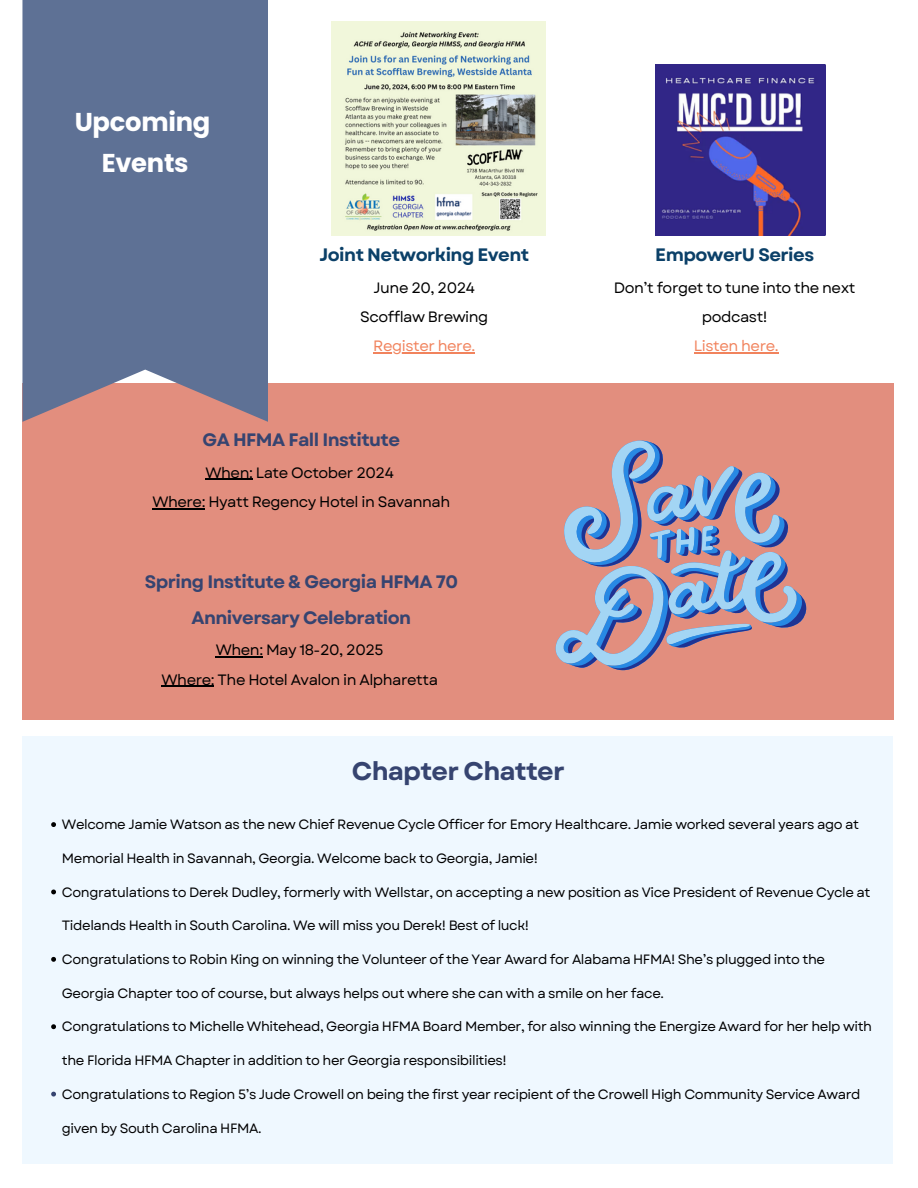
<style>
.page{position:relative;width:918px;height:1188px;background:#fff}
.page>*{position:absolute;margin:0;border:0;box-sizing:border-box;transform-origin:0 0}
.t1{font:700 25.8px/40.5px "Poppins";letter-spacing:-.01em;color:#fff;text-align:center}
.t2{font:700 25.5px "Garet";letter-spacing:-.03em;color:#364470}
.t3{font:700 18px/36px "Garet";letter-spacing:-.03em;color:#364470;text-align:center}
.t4{font:700 18px "Garet";letter-spacing:-.03em;color:#0b4068}
.t5{font:15px/29.2px "Garet";letter-spacing:-.03em;color:#000;text-align:center}
.t6{font:15px "Garet";letter-spacing:-.03em;color:#f1835d}
.t7{font:13.5px "Garet";letter-spacing:-.03em;color:#000}
.s1{color:#f1835d}
</style>
<div class="page">
<div style="left:22px;top:736px;width:871px;height:428px;background:#eff8ff"></div>
<div style="left:22px;top:383px;width:871px;height:337px;background:#e28e7e"></div>
<div style="left:22px;top:0;width:246px;height:422px;background:#5e7195"></div>
<img style="left:331px;top:22px;width:214px;height:214px">
<svg style="left:567px;top:442px;width:240px;height:228px"></svg>
<img style="left:656px;top:64px;width:170px;height:171px">
<svg style="left:51px;top:822px;width:5px;height:5px"></svg>
<svg style="left:51px;top:890px;width:5px;height:4px"></svg>
<svg style="left:51px;top:957px;width:5px;height:5px"></svg>
<svg style="left:51px;top:1024px;width:5px;height:5px"></svg>
<svg style="left:51px;top:1092px;width:5px;height:5px"></svg>
<hr style="left:694px;top:353px;width:84px;height:1px;background:#f1835d">
<hr style="left:373px;top:353px;width:102px;height:1px;background:#f1835d">
<hr style="left:216px;top:657px;width:47px;height:1px;background:#000">
<hr style="left:162px;top:686px;width:52px;height:1px;background:#000">
<hr style="left:206px;top:479px;width:47px;height:1px;background:#000">
<hr style="left:152px;top:508px;width:53px;height:1px;background:#000">
<h1 class="t1" style="left:75px;top:102px;width:137px">Upcoming<br>Events</h1>
<p class="t4" style="left:319px;top:242px;width:211px">Joint Networking Event</p>
<p class="t5" style="left:360px;top:273px;width:130px">June 20, 2024<br>Scofflaw Brewing</p>
<p class="t6" style="left:373px;top:335px;width:104px">Register here.</p>
<p class="t3" style="left:203px;top:422px;width:199px">GA HFMA Fall Institute</p>
<p class="t5" style="left:152px;top:458px;width:299px">When: Late October 2024<br>Where: Hyatt Regency Hotel in Savannah</p>
<p class="t3" style="left:145px;top:564px;width:315px">Spring Institute &amp; Georgia HFMA 70<br>Anniversary Celebration</p>
<p class="t5" style="left:162px;top:636px;width:278px">When: May 18-20, 2025<br>Where: The Hotel Avalon in Alpharetta</p>
<p class="t4" style="left:655px;top:242px;width:160px">EmpowerU Series</p>
<p class="t5" style="left:614px;top:273px;width:243px">Don’t forget to tune into the next podcast!<br><span class="s1">Listen here.</span></p>
<h1 class="t2" style="left:352px;top:753px;width:214px">Chapter Chatter</h1>
<h2 class="t7" style="left:62px;top:815px;width:799px">Welcome Jamie Watson as the new Chief Revenue Cycle Officer for Emory Healthcare. Jamie worked several years ago at</h2>
<h2 class="t7" style="left:62px;top:849px;width:478px">Memorial Health in Savannah, Georgia. Welcome back to Georgia, Jamie!</h2>
<h3 class="t7" style="left:62px;top:882px;width:810px">Congratulations to Derek Dudley, formerly with Wellstar, on accepting a new position as Vice President of Revenue Cycle at</h3>
<h3 class="t7" style="left:62px;top:916px;width:469px">Tidelands Health in South Carolina. We will miss you Derek! Best of luck!</h3>
<h3 class="t7" style="left:62px;top:950px;width:765px">Congratulations to Robin King on winning the Volunteer of the Year Award for Alabama HFMA! She’s plugged into the</h3>
<h3 class="t7" style="left:62px;top:983px;width:604px">Georgia Chapter too of course, but always helps out where she can with a smile on her face.</h3>
<h2 class="t7" style="left:62px;top:1017px;width:812px">Congratulations to Michelle Whitehead, Georgia HFMA Board Member, for also winning the Energize Award for her help with</h2>
<h2 class="t7" style="left:62px;top:1051px;width:446px">the Florida HFMA Chapter in addition to her Georgia responsibilities!</h2>
<p class="t7" style="left:62px;top:1084px;width:800px">Congratulations to Region 5’s Jude Crowell on being the first year recipient of the Crowell High Community Service Award</p>
<p class="t7" style="left:62px;top:1118px;width:201px">given by South Carolina HFMA.</p>
</div>
